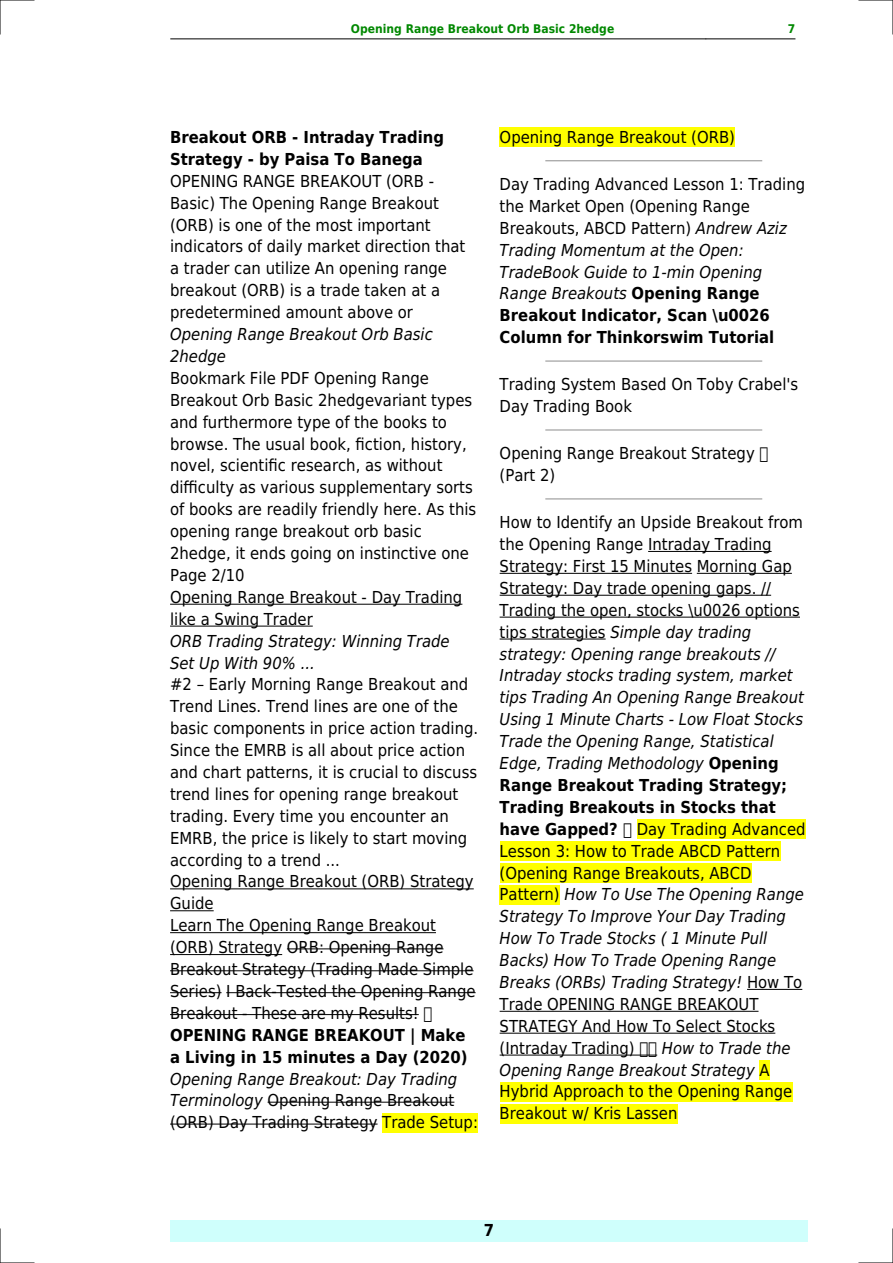
<style>
.page{position:relative;width:893px;height:1263px;background:#fff}
.page>*{position:absolute;margin:0;border:0;box-sizing:border-box;transform-origin:0 0}
.t1{font:16.5px/21.9px "DejaVu Sans Condensed";color:#000}
.t2{font:italic 16.5px/21.9px "DejaVu Sans Condensed";color:#000}
.t3{font:700 16.5px/21.9px "DejaVu Sans Condensed";color:#000}
.t4{font:700 12px "DejaVu Sans Condensed";color:#080}
.s1{font-style:italic}
.s2{font-weight:700}
.s3{font-style:normal}
.s4{font-weight:700;font-style:normal}
</style>
<div class="page">
<hr style="left:170px;top:39px;width:89px;height:1px;background:#000">
<hr style="left:260px;top:39px;width:446px;height:1px;background:#000">
<hr style="left:706px;top:39px;width:89px;height:1px;background:#000">
<div style="left:170px;top:1220px;width:638px;height:22px;background:#cffffc"></div>
<hr style="left:170px;top:604px;width:292px;height:1px;background:#000">
<hr style="left:170px;top:626px;width:143px;height:1px;background:#000">
<hr style="left:170px;top:888px;width:304px;height:1px;background:#000">
<hr style="left:170px;top:910px;width:44px;height:1px;background:#000">
<hr style="left:170px;top:932px;width:266px;height:1px;background:#000">
<hr style="left:170px;top:954px;width:112px;height:1px;background:#000">
<hr style="left:287px;top:948px;width:156px;height:1px;background:#000">
<hr style="left:170px;top:970px;width:304px;height:1px;background:#000">
<hr style="left:170px;top:992px;width:52px;height:1px;background:#000">
<hr style="left:226px;top:992px;width:250px;height:1px;background:#000">
<hr style="left:170px;top:1014px;width:249px;height:1px;background:#000">
<hr style="left:268px;top:1102px;width:186px;height:1px;background:#000">
<hr style="left:170px;top:1124px;width:208px;height:1px;background:#000">
<div style="left:382px;top:1113px;width:96px;height:19px;background:#ff0"></div>
<div style="left:500px;top:128px;width:235px;height:19px;background:#ff0"></div>
<hr style="left:546px;top:160px;width:216px;height:1px;background:#999">
<hr style="left:546px;top:360px;width:216px;height:2px;background:#999">
<hr style="left:546px;top:429px;width:216px;height:2px;background:#999">
<hr style="left:546px;top:498px;width:216px;height:1px;background:#999">
<hr style="left:648px;top:551px;width:124px;height:1px;background:#000">
<hr style="left:500px;top:573px;width:192px;height:1px;background:#000">
<hr style="left:697px;top:573px;width:95px;height:1px;background:#000">
<hr style="left:500px;top:595px;width:271px;height:1px;background:#000">
<hr style="left:500px;top:617px;width:300px;height:1px;background:#000">
<hr style="left:500px;top:639px;width:106px;height:1px;background:#000">
<div style="left:637px;top:819px;width:169px;height:19px;background:#ff0"></div>
<div style="left:500px;top:841px;width:280px;height:19px;background:#ff0"></div>
<div style="left:500px;top:863px;width:252px;height:19px;background:#ff0"></div>
<div style="left:500px;top:885px;width:60px;height:19px;background:#ff0"></div>
<hr style="left:747px;top:989px;width:55px;height:1px;background:#000">
<hr style="left:500px;top:1011px;width:258px;height:1px;background:#000">
<hr style="left:500px;top:1033px;width:275px;height:1px;background:#000">
<hr style="left:500px;top:1055px;width:157px;height:1px;background:#000">
<div style="left:759px;top:1060px;width:11px;height:19px;background:#ff0"></div>
<div style="left:500px;top:1082px;width:292px;height:19px;background:#ff0"></div>
<div style="left:500px;top:1104px;width:177px;height:19px;background:#ff0"></div>
<hr style="left:0;top:0;width:34px;height:1px;background:#000">
<hr style="left:859px;top:0;width:34px;height:1px;background:#000">
<hr style="left:0;top:1262px;width:34px;height:1px;background:#000">
<hr style="left:859px;top:1262px;width:34px;height:1px;background:#000">
<hr style="left:0;top:0;width:1px;height:34px;background:#000">
<hr style="left:0;top:1229px;width:1px;height:34px;background:#000">
<hr style="left:892px;top:0;width:1px;height:34px;background:#000">
<hr style="left:892px;top:1229px;width:1px;height:34px;background:#000">
<svg style="left:640px;top:1054px;width:16px;height:2px"></svg>
<p class="t4" style="left:351px;top:21px;width:265px">Opening Range Breakout Orb Basic 2hedge</p>
<p class="t4" style="left:788px;top:21px;width:9px">7</p>
<p class="t3" style="left:170px;top:126px;width:275px">Breakout ORB - Intraday Trading<br>Strategy - by Paisa To Banega</p>
<p class="t1" style="left:170px;top:170px;width:297px">OPENING RANGE BREAKOUT (ORB - Basic) The Opening Range Breakout (ORB) is one of the most important indicators of daily market direction that a trader can utilize An opening range breakout (ORB) is a trade taken at a predetermined amount above or</p>
<p class="t2" style="left:170px;top:323px;width:264px">Opening Range Breakout Orb Basic<br>2hedge</p>
<p class="t1" style="left:170px;top:367px;width:308px">Bookmark File PDF Opening Range Breakout Orb Basic 2hedgevariant types and furthermore type of the books to browse. The usual book, fiction, history, novel, scientific research, as without difficulty as various supplementary sorts of books are readily friendly here. As this opening range breakout orb basic 2hedge, it ends going on instinctive one Page 2/10<br>Opening Range Breakout - Day Trading like a Swing Trader</p>
<p class="t2" style="left:170px;top:630px;width:281px">ORB Trading Strategy: Winning Trade<br>Set Up With 90% ...</p>
<p class="t1" style="left:170px;top:674px;width:310px">#2 Early Morning Range Breakout and Trend Lines. Trend lines are one of the basic components in price action trading.<br>Since the EMRB is all about price action and chart patterns, it is crucial to discuss trend lines for opening range breakout trading. Every time you encounter an EMRB, the price is likely to start moving according to a trend ...<br>Opening Range Breakout (ORB) Strategy Guide<br>Learn The Opening Range Breakout (ORB) Strategy ORB: Opening Range Breakout Strategy (Trading Made Simple Series) I Back-Tested the Opening Range Breakout - These are my Results!</p>
<p class="t3" style="left:170px;top:1024px;width:299px">OPENING RANGE BREAKOUT | Make a Living in 15 minutes a Day (2020)</p>
<p class="t1" style="left:170px;top:1068px;width:309px"><span class="s1">Opening Range Breakout: Day Trading<br>Terminology</span> Opening Range Breakout (ORB) Day Trading Strategy Trade Setup:</p>
<p class="t1" style="left:500px;top:126px;width:237px">Opening Range Breakout (ORB)</p>
<p class="t1" style="left:500px;top:173px;width:307px">Day Trading Advanced Lesson 1: Trading the Market Open (Opening Range Breakouts, ABCD Pattern) <span class="s1">Andrew Aziz Trading Momentum at the Open:<br>TradeBook Guide to 1-min Opening Range Breakouts</span> <span class="s2">Opening Range Breakout Indicator, Scan \u0026<br>Column for Thinkorswim Tutorial</span></p>
<p class="t1" style="left:500px;top:374px;width:300px">Trading System Based On Toby Crabel's<br>Day Trading Book</p>
<p class="t1" style="left:500px;top:442px;width:257px">Opening Range Breakout Strategy (Part 2)</p>
<p class="t2" style="left:500px;top:511px;width:307px"><span class="s3">How to Identify an Upside Breakout from the Opening Range Intraday Trading Strategy: First 15 Minutes Morning Gap Strategy: Day trade opening gaps. // Trading the open, stocks \u0026 options tips strategies</span> Simple day trading strategy: Opening range breakouts // Intraday stocks trading system, market tips Trading An Opening Range Breakout Using 1 Minute Charts - Low Float Stocks Trade the Opening Range, Statistical Edge, Trading Methodology <span class="s4">Opening Range Breakout Trading Strategy; Trading Breakouts in Stocks that have Gapped?</span> <span class="s3">Day Trading Advanced Lesson 3: How to Trade ABCD Pattern (Opening Range Breakouts, ABCD Pattern)</span> How To Use The Opening Range Strategy To Improve Your Day Trading How To Trade Stocks ( 1 Minute Pull Backs) How To Trade Opening Range Breaks (ORBs) Trading Strategy! <span class="s3">How To Trade OPENING RANGE BREAKOUT STRATEGY And How To Select Stocks (Intraday Trading)</span></p>
<p class="t1" style="left:500px;top:1037px;width:294px;text-indent:162px"><span class="s1">How to Trade the<br>Opening Range Breakout Strategy</span> A<br>Hybrid Approach to the Opening Range<br>Breakout w/ Kris Lassen</p>
<p class="t3" style="left:484px;top:1220px;width:12px">7</p>
</div>
